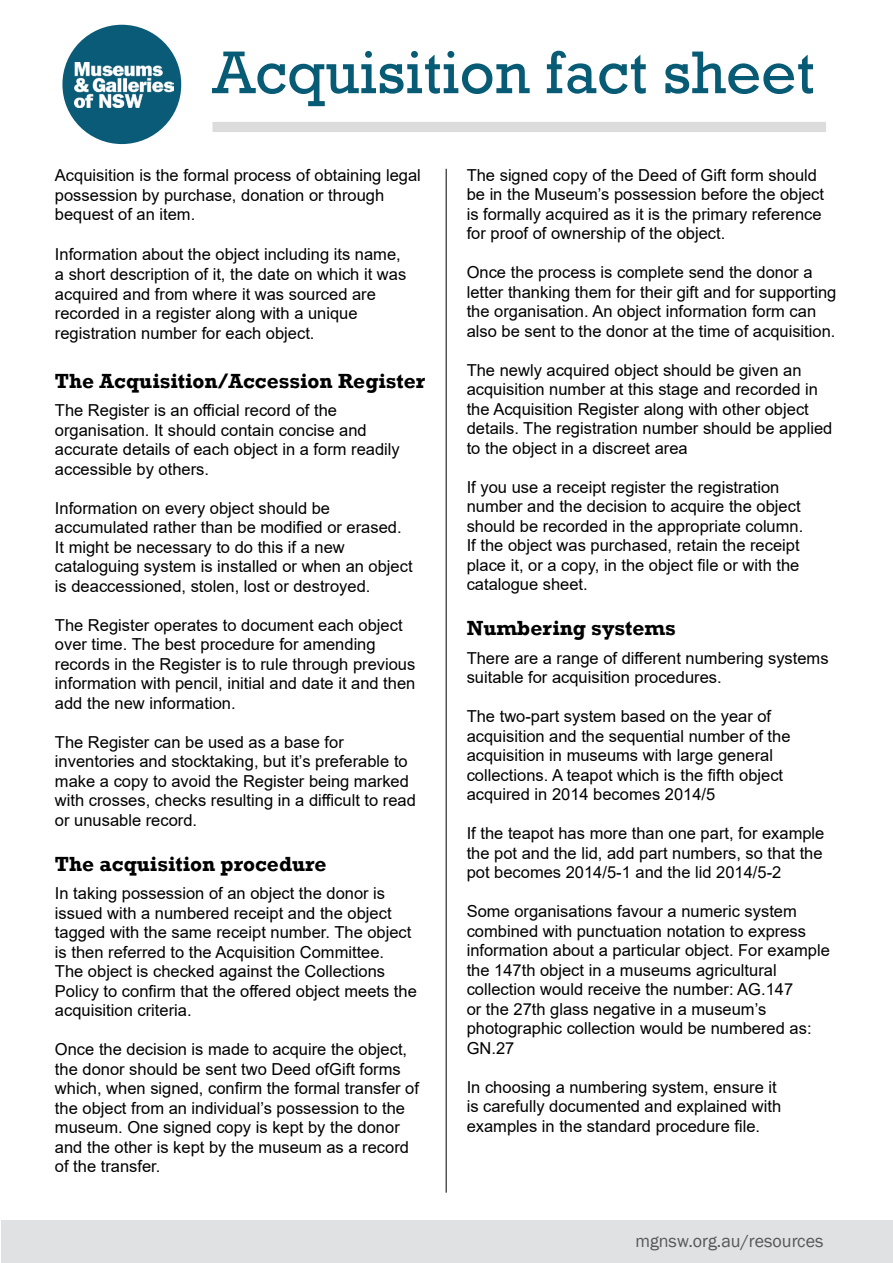
<style>
.page{position:relative;width:893px;height:1263px;background:#fff}
.page>*{position:absolute;margin:0;border:0;box-sizing:border-box;transform-origin:0 0}
.t1{font:61.35px "Rockwell";color:#075b75}
.t2{font:700 21px "Rockwell";color:#000}
.t3{font:18px "Franklin Gothic";color:#565659}
.t4{font:16.5px/19.5px "Arial";color:#000}
</style>
<div class="page">
<div style="left:1px;top:1220px;width:892px;height:43px;background:#e0e1e2"></div>
<div style="left:212px;top:122px;width:614px;height:10px;background:#dcdcdc"></div>
<hr style="left:446px;top:169px;width:1px;height:1024px;background:#000">
<div style="left:62px;top:25px;width:119px;height:119px;background:#0a5b77;border-radius:59px"></div>
<img style="left:74px;top:63px;width:99px;height:45px">
<h1 class="t1" style="left:212px;top:37px;width:604px">Acquisition fact sheet</h1>
<p class="t4" style="left:55px;top:165px;width:367px">Acquisition is the formal process of obtaining legal possession by purchase, donation or through bequest of an item.</p>
<p class="t4" style="left:55px;top:244px;width:353px">Information about the object including its name, a short description of it, the date on which it was acquired and from where it was sourced are recorded in a register along with a unique registration number for each object.</p>
<p class="t2" style="left:55px;top:368px;width:372px">The Acquisition/Accession Register</p>
<p class="t4" style="left:55px;top:401px;width:346px">The Register is an official record of the organisation. It should contain concise and accurate details of each object in a form readily accessible by others.</p>
<p class="t4" style="left:55px;top:498px;width:359px">Information on every object should be accumulated rather than be modified or erased.<br>It might be necessary to do this if a new cataloguing system is installed or when an object is deaccessioned, stolen, lost or destroyed.</p>
<p class="t4" style="left:55px;top:615px;width:362px">The Register operates to document each object over time. The best procedure for amending records in the Register is to rule through previous information with pencil, initial and date it and then add the new information.</p>
<p class="t4" style="left:55px;top:732px;width:362px">The Register can be used as a base for inventories and stocktaking, but it’s preferable to make a copy to avoid the Register being marked with crosses, checks resulting in a difficult to read or unusable record.</p>
<p class="t2" style="left:55px;top:851px;width:273px">The acquisition procedure</p>
<p class="t4" style="left:55px;top:883px;width:363px">In taking possession of an object the donor is issued with a numbered receipt and the object tagged with the same receipt number. The object is then referred to the Acquisition Committee.<br>The object is checked against the Collections Policy to confirm that the offered object meets the acquisition criteria.</p>
<p class="t4" style="left:55px;top:1039px;width:366px">Once the decision is made to acquire the object, the donor should be sent two Deed ofGift forms which, when signed, confirm the formal transfer of the object from an individual’s possession to the museum. One signed copy is kept by the donor and the other is kept by the museum as a record of the transfer.</p>
<p class="t4" style="left:467px;top:165px;width:359px">The signed copy of the Deed of Gift form should be in the Museum’s possession before the object is formally acquired as it is the primary reference for proof of ownership of the object.</p>
<p class="t4" style="left:467px;top:263px;width:371px">Once the process is complete send the donor a letter thanking them for their gift and for supporting the organisation. An object information form can also be sent to the donor at the time of acquisition.</p>
<p class="t4" style="left:467px;top:360px;width:367px">The newly acquired object should be given an acquisition number at this stage and recorded in the Acquisition Register along with other object details. The registration number should be applied to the object in a discreet area</p>
<p class="t4" style="left:467px;top:477px;width:338px">If you use a receipt register the registration number and the decision to acquire the object should be recorded in the appropriate column.<br>If the object was purchased, retain the receipt place it, or a copy, in the object file or with the catalogue sheet.</p>
<p class="t2" style="left:467px;top:615px;width:211px">Numbering systems</p>
<p class="t4" style="left:467px;top:648px;width:363px">There are a range of different numbering systems suitable for acquisition procedures.</p>
<p class="t4" style="left:467px;top:706px;width:325px">The two-part system based on the year of acquisition and the sequential number of the acquisition in museums with large general collections. A teapot which is the fifth object acquired in 2014 becomes 2014/5</p>
<p class="t4" style="left:467px;top:823px;width:359px;text-align:justify">If the teapot has more than one part, for example the pot and the lid, add part numbers, so that the pot becomes 2014/5-1 and the lid 2014/5-2</p>
<p class="t4" style="left:467px;top:901px;width:365px">Some organisations favour a numeric system combined with punctuation notation to express information about a particular object. For example the 147th object in a museums agricultural collection would receive the number: AG.147<br>or the 27th glass negative in a museum’s photographic collection would be numbered as:<br>GN.27</p>
<p class="t4" style="left:467px;top:1077px;width:316px">In choosing a numbering system, ensure it is carefully documented and explained with examples in the standard procedure file.</p>
<p class="t3" style="left:635px;top:1229px;width:190px">mgnsw.org.au/resources</p>
</div>
